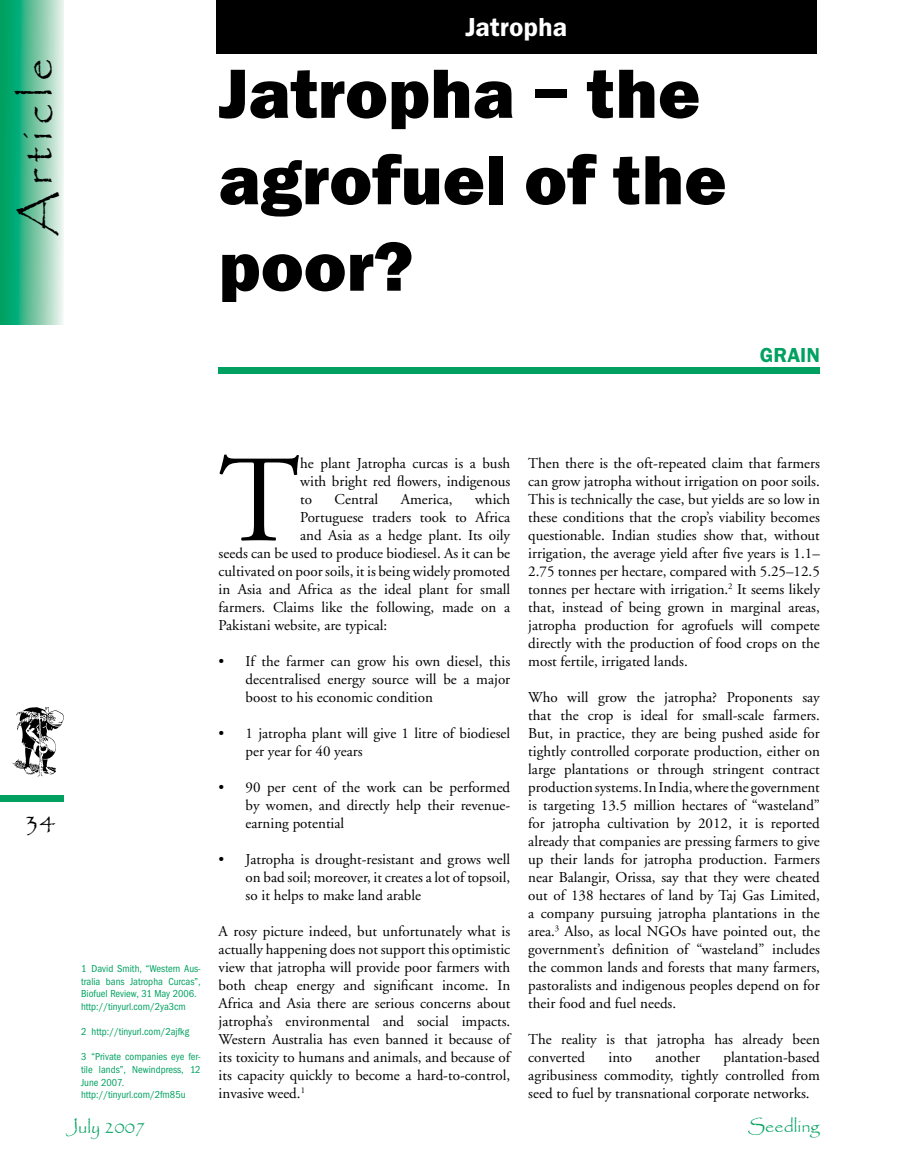
<style>
.page{position:relative;width:905px;height:1175px;background:#fff}
.page>*{position:absolute;margin:0;border:0;box-sizing:border-box;transform-origin:0 0}
.t1{font:123.6px "Adobe Garamond";color:#000}
.t2{font:800 72px/86.4px "Franklin Got Md ITC";color:#000}
.t3{font:45px "Papyrus";letter-spacing:.15em;color:#000}
.t4{font:600 27px "Franklin Got ITC";color:#fff}
.t5{font:27px "Papyrus";color:#000}
.t6{font:600 21px "Franklin Got ITC";color:#00a160}
.t7{font:18px "Papyrus";color:#00a160}
.t8{font:15px/18px "Adobe Garamond";color:#000;text-align:justify}
.t9{font:10.5px/12.6px "Franklin Got Cd ITC";color:#00a160}
</style>
<div class="page">
<div style="left:0;top:795px;width:64px;height:6px;background:#00a160"></div>
<svg style="left:12px;top:707px;width:52px;height:69px"></svg>
<svg style="left:0;top:0;width:64px;height:324px;background:#62c39e"></svg>
<div style="left:219px;top:367px;width:600px;height:7px;background:#00a160"></div>
<div style="left:216px;top:0;width:600px;height:53px;background:#000"></div>
<h3 class="t4" style="left:465px;top:11px;width:104px">Jatropha</h3>
<h3 class="t3" style="left:10px;top:236px;width:179px;rotate:-90deg">Article</h3>
<h2 class="t2" style="left:219px;top:51px;width:509px">Jatropha – the agrofuel of the poor?</h2>
<h3 class="t6" style="left:759px;top:343px;width:61px">grain</h3>
<h3 class="t5" style="left:24px;top:807px;width:32px">34</h3>
<p class="t9" style="left:81px;top:962px;width:121px">1 David Smith, “Western Aus&shy;tralia bans Jatropha Curcas”,<br>Biofuel Review, 31 May 2006. http://tinyurl.com/2ya3cm</p>
<p class="t9" style="left:81px;top:1025px;width:110px">2 http://tinyurl.com/2ajfkg</p>
<p class="t9" style="left:81px;top:1050px;width:121px">3 “Private companies eye fer&shy;tile lands”, Newindpress, 12<br>June 2007. http://tinyurl.com/2fm85u</p>
<h1 class="t1" style="left:219px;top:435px;width:83px">T</h1>
<p class="t8" style="left:300px;top:455px;width:211px">he plant Jatropha curcas is a bush with bright red flowers, indigenous to</p>
<p class="t8" style="left:334px;top:491px;width:45px">Central</p>
<p class="t8" style="left:401px;top:491px;width:53px">America,</p>
<p class="t8" style="left:475px;top:491px;width:37px">which</p>
<p class="t8" style="left:300px;top:509px;width:211px">Portuguese traders took to Africa</p>
<p class="t8" style="left:300px;top:527px;width:211px">and Asia as a hedge plant. Its oily</p>
<p class="t8" style="left:219px;top:545px;width:293px">seeds can be used to produce biodiesel. As it can be</p>
<p class="t8" style="left:219px;top:563px;width:293px">cultivated on poor soils, it is being widely promoted</p>
<p class="t8" style="left:219px;top:581px;width:293px">in Asia and Africa as the ideal plant for small</p>
<p class="t8" style="left:219px;top:599px;width:293px">farmers. Claims like the following, made on a</p>
<p class="t8" style="left:219px;top:617px;width:170px">Pakistani website, are typical:</p>
<p class="t8" style="left:246px;top:653px;width:266px">If the farmer can grow his own diesel, this decentralised energy source will be a major boost to his economic condition</p>
<p class="t8" style="left:246px;top:725px;width:266px">1 jatropha plant will give 1 litre of biodiesel per year for 40 years</p>
<p class="t8" style="left:246px;top:779px;width:266px">90 per cent of the work can be performed by women, and directly help their revenue&shy;earning potential</p>
<p class="t8" style="left:246px;top:851px;width:266px">Jatropha is drought-resistant and grows well on bad soil; moreover, it creates a lot of topsoil, so it helps to make land arable</p>
<p class="t8" style="left:219px;top:923px;width:293px">A rosy picture indeed, but unfortunately what is actually happening does not support this optimistic view that jatropha will provide poor farmers with both cheap energy and significant income. In Africa and Asia there are serious concerns about jatropha’s environmental and social impacts.<br>Western Australia has even banned it because of its toxicity to humans and animals, and because of its capacity quickly to become a hard-to-control, invasive weed.<sup>1</sup></p>
<p class="t8" style="left:219px;top:653px;width:7px">•</p>
<p class="t8" style="left:219px;top:725px;width:7px">•</p>
<p class="t8" style="left:219px;top:779px;width:7px">•</p>
<p class="t8" style="left:219px;top:851px;width:7px">•</p>
<p class="t8" style="left:528px;top:455px;width:293px">Then there is the oft-repeated claim that farmers can grow jatropha without irrigation on poor soils.<br>This is technically the case, but yields are so low in these conditions that the crop’s viability becomes questionable. Indian studies show that, without irrigation, the average yield after five years is 1.1– 2.75 tonnes per hectare, compared with 5.25–12.5 tonnes per hectare with irrigation.<sup>2</sup> It seems likely that, instead of being grown in marginal areas, jatropha production for agrofuels will compete directly with the production of food crops on the most fertile, irrigated lands.</p>
<p class="t8" style="left:528px;top:689px;width:293px">Who will grow the jatropha? Proponents say that the crop is ideal for small-scale farmers.<br>But, in practice, they are being pushed aside for tightly controlled corporate production, either on large plantations or through stringent contract production systems. In India, where the government is targeting 13.5 million hectares of “wasteland” for jatropha cultivation by 2012, it is reported already that companies are pressing farmers to give up their lands for jatropha production. Farmers near Balangir, Orissa, say that they were cheated out of 138 hectares of land by Taj Gas Limited, a company pursuing jatropha plantations in the area.<sup>3</sup> Also, as local NGOs have pointed out, the government’s definition of “wasteland” includes the common lands and forests that many farmers, pastoralists and indigenous peoples depend on for their food and fuel needs.</p>
<p class="t8" style="left:528px;top:1031px;width:293px">The reality is that jatropha has already been converted</p>
<p class="t8" style="left:528px;top:1049px;width:293px;text-indent:195px">plantation-based agribusiness commodity, tightly controlled from seed to fuel by transnational corporate networks.</p>
<p class="t8" style="left:608px;top:1049px;width:25px">into</p>
<p class="t8" style="left:655px;top:1049px;width:46px">another</p>
<p class="t7" style="left:66px;top:1116px;width:81px">July 2007</p>
<p class="t7" style="left:748px;top:1115px;width:73px">Seedling</p>
</div>
